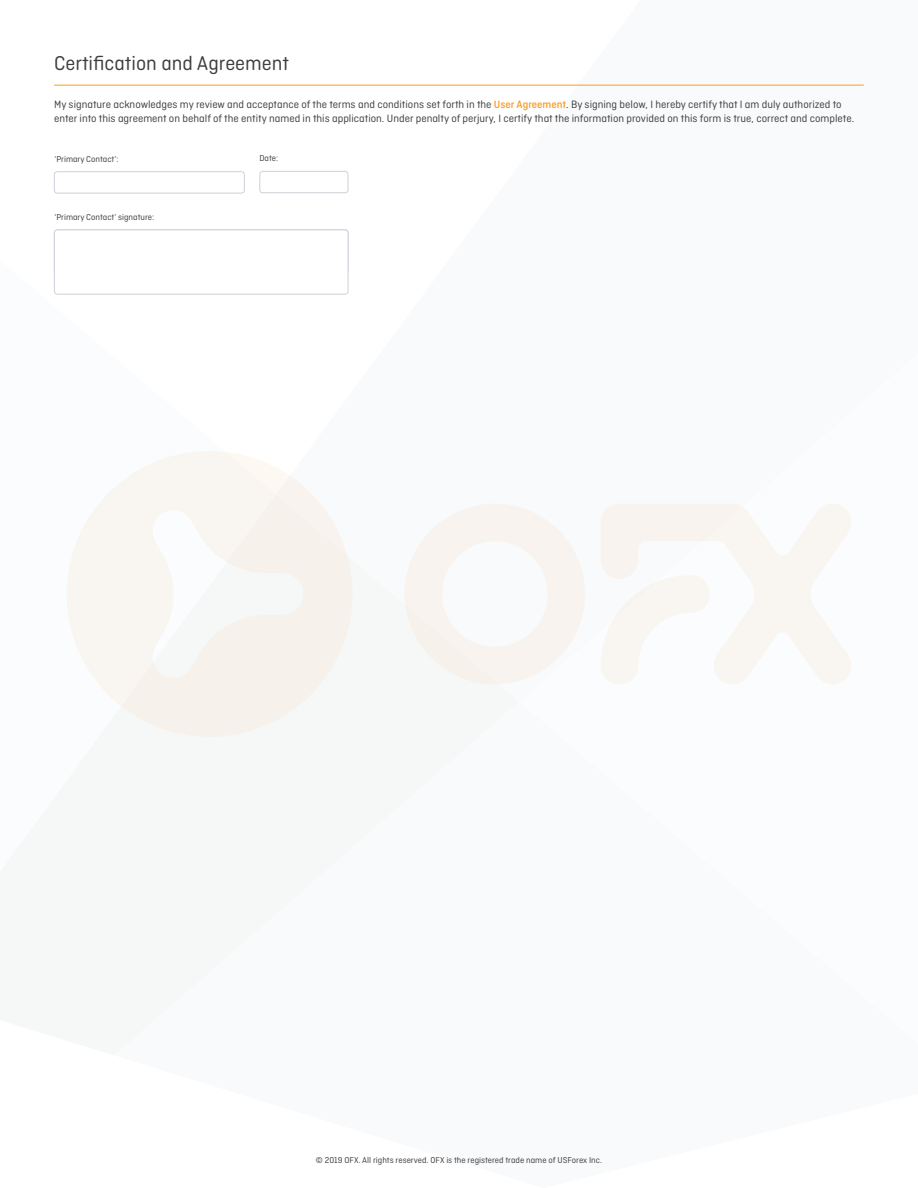
<style>
.page{position:relative;width:918px;height:1188px;background:#fff}
.page>*{position:absolute;margin:0;border:0;box-sizing:border-box;transform-origin:0 0}
.t1{font:21px "Ciutadella Rounded";color:#3e3e3f}
.t2{font:11.25px/13.5px "Ciutadella Rounded";color:#3e3e3f}
.t3{font:9px "Ciutadella Rounded";color:#3e3e3f}
.s1{font-weight:500;color:#f89c20}
</style>
<div class="page">
<hr style="left:54px;top:85px;width:810px;height:1px;background:#f89c20">
<svg style="left:405px;top:504px;width:446px;height:181px;fill:#f9f5f0"></svg>
<svg style="left:67px;top:451px;width:286px;height:286px;fill:#f9f5f0"></svg>
<div style="left:54px;top:171px;width:191px;height:22px;border:1px solid #cdd1d9;border-radius:3px"></div>
<div style="left:54px;top:229px;width:294px;height:45px;border:1px solid #cdd1d9;border-radius:3px"></div>
<div style="left:259px;top:171px;width:89px;height:22px;border:1px solid #cdd1d9;border-radius:3px"></div>
<div style="left:54px;top:230px;width:294px;height:64px;background:#fff;border-radius:3px"></div>
<div style="left:54px;top:230px;width:294px;height:65px;border:1px solid #cdd1d9;border-radius:3px"></div>
<h1 class="t1" style="left:54px;top:51px;width:237px">Certification and Agreement</h1>
<p class="t2" style="left:54px;top:98px;width:802px">My signature acknowledges my review and acceptance of the terms and conditions set forth in the <span class="s1">User Agreement</span>. By signing below, I hereby certify that I am duly authorized to enter into this agreement on behalf of the entity named in this application. Under penalty of perjury, I certify that the information provided on this form is true, correct and complete.</p>
<p class="t3" style="left:54px;top:154px;width:66px">‘Primary Contact’:</p>
<p class="t3" style="left:54px;top:212px;width:101px">‘Primary Contact’ signature:</p>
<p class="t3" style="left:259px;top:153px;width:20px">Date:</p>
<p class="t3" style="left:316px;top:1155px;width:288px">© 2019 OFX. All rights reserved. OFX is the registered trade name of USForex Inc.</p>
</div>
